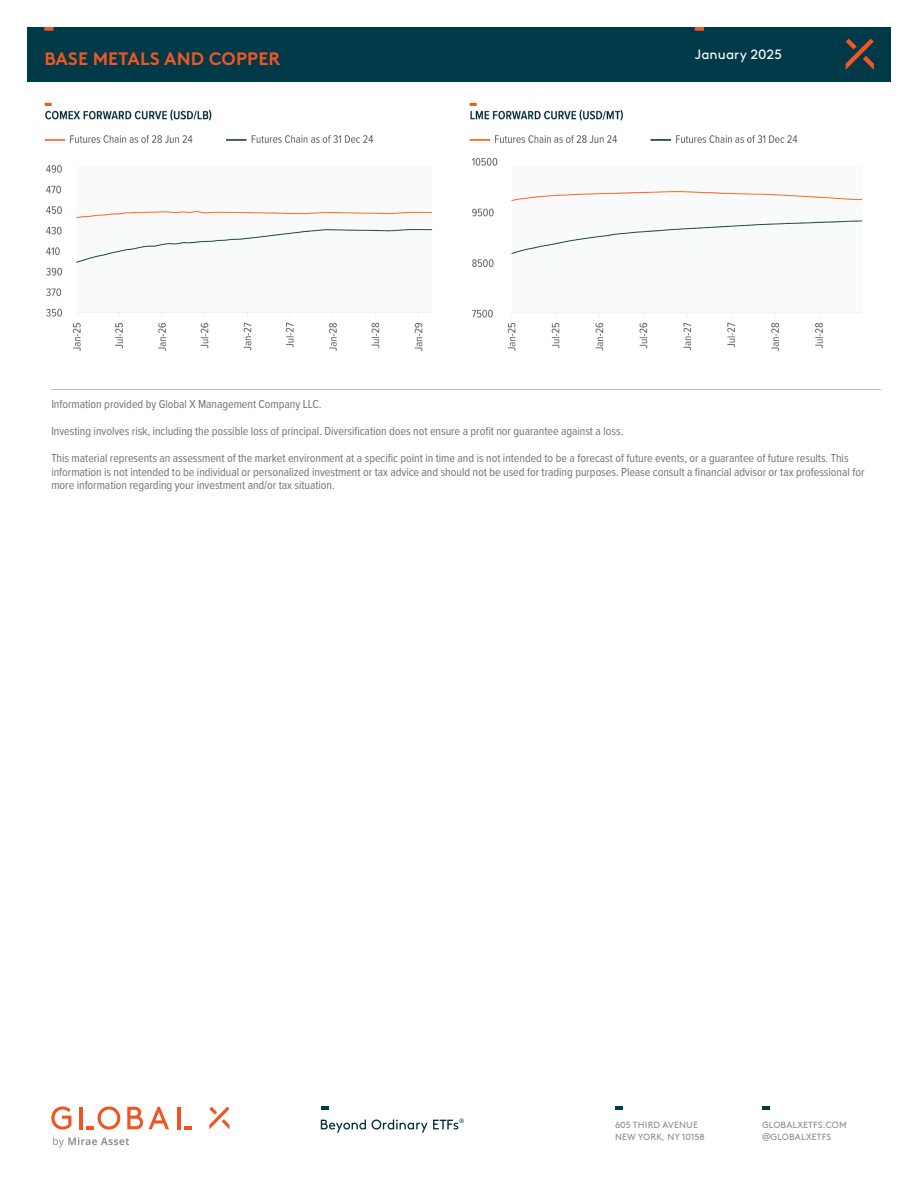
<style>
.page{position:relative;width:918px;height:1188px;background:#fff}
.page>*{position:absolute;margin:0;border:0;box-sizing:border-box;transform-origin:0 0}
.t1{font:700 18px "Brown LL";letter-spacing:.01em;color:#f15624}
.t2{font:13.5px "Brown LL";letter-spacing:.005em;color:#fff}
.Disclosure{font:12px/13.5px "Proxima Nova Cond";letter-spacing:-.005em;color:#727272}
.t3{font:9px "Brown LL";letter-spacing:.015em;color:#8e8e8f}
.t4{font:6.15px "Brown LL";color:#003b48}
</style>
<div class="page">
<div style="left:27px;top:27px;width:864px;height:54px;background:#003a48"></div>
<svg style="left:846px;top:39px;width:28px;height:31px"></svg>
<svg style="left:44px;top:27px;width:10px;height:4px"></svg>
<svg style="left:695px;top:27px;width:9px;height:4px"></svg>
<svg style="left:321px;top:1106px;width:8px;height:3px"></svg>
<svg style="left:762px;top:1106px;width:8px;height:4px"></svg>
<svg style="left:615px;top:1106px;width:8px;height:4px"></svg>
<svg style="left:321px;top:1120px;width:45px;height:13px"></svg>
<svg style="left:372px;top:1120px;width:86px;height:13px"></svg>
<svg style="left:127px;top:1107px;width:42px;height:22px"></svg>
<svg style="left:209px;top:1107px;width:20px;height:22px"></svg>
<hr style="left:177px;top:1107px;width:4px;height:22px;background:#f15422">
<svg style="left:184px;top:1126px;width:8px;height:3px"></svg>
<svg style="left:51px;top:1106px;width:20px;height:24px"></svg>
<hr style="left:80px;top:1107px;width:3px;height:22px;background:#f15422">
<svg style="left:86px;top:1106px;width:34px;height:24px"></svg>
<svg style="left:53px;top:1137px;width:76px;height:10px"></svg>
<img style="left:44px;top:102px;width:389px;height:249px">
<img style="left:469px;top:102px;width:394px;height:249px">
<hr style="left:51px;top:389px;width:830px;height:1px;background:#bcbdbb">
<p class="t1" style="left:44px;top:45px;width:237px">BASE METALS AND COPPER</p>
<p class="t2" style="left:695px;top:44px;width:89px">January 2025</p>
<p class="Disclosure" style="left:51px;top:397px;width:272px">Information provided by Global X Management Company LLC.</p>
<p class="Disclosure" style="left:51px;top:424px;width:574px">Investing involves risk, including the possible loss of principal. Diversification does not ensure a profit nor guarantee against a loss.</p>
<p class="Disclosure" style="left:51px;top:451px;width:815px">This material represents an assessment of the market environment at a specific point in time and is not intended to be a forecast of future events, or a guarantee of future results. This information is not intended to be individual or personalized investment or tax advice and should not be used for trading purposes. Please consult a financial advisor or tax professional for more information regarding your investment and/or tax situation.</p>
<p class="t4" style="left:459px;top:1116px;width:7px">®</p>
<p class="t3" style="left:615px;top:1119px;width:85px">605 THIRD AVENUE</p>
<p class="t3" style="left:615px;top:1131px;width:91px">NEW YORK, NY 10158</p>
<p class="t3" style="left:762px;top:1119px;width:86px">GLOBALXETFS.COM</p>
<p class="t3" style="left:762px;top:1131px;width:71px">@GLOBALXETFS</p>
</div>
